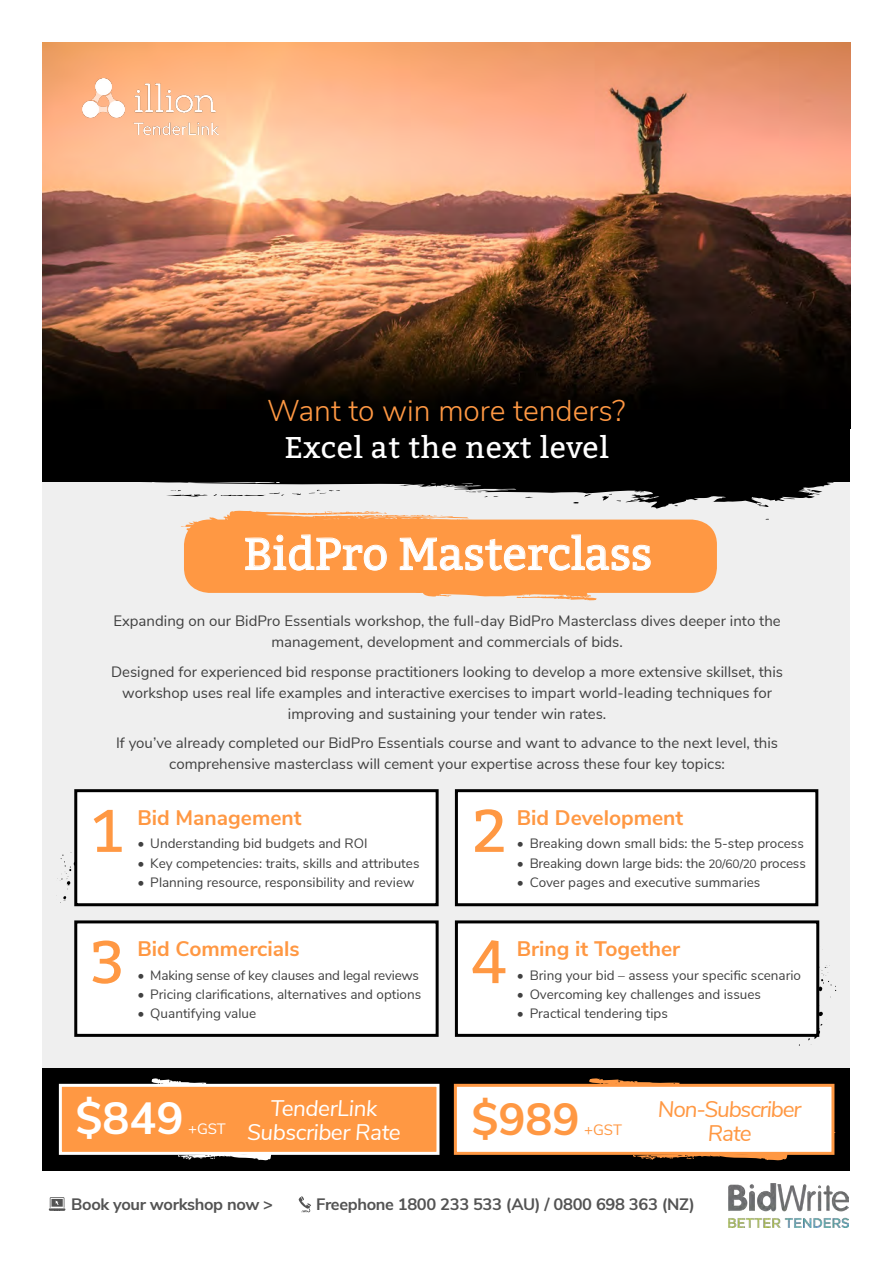
<style>
.page{position:relative;width:893px;height:1263px;background:#fff}
.page>*{position:absolute;margin:0;border:0;box-sizing:border-box;transform-origin:0 0}
.t1{font:60px/131.2px "Bitter";color:#ff9843}
.t2{font:45px "Bitter";color:#fff}
.t3{font:700 45px "Nunito Sans";color:#fff}
.t4{font:700 45px "Nunito Sans";color:#ff9843}
.t5{font:300 30px "Nunito Sans";color:#ff9843}
.t6{font:30px "Bitter";letter-spacing:.02em;color:#fff}
.t7{font:italic 22.5px/24px "Nunito Sans";letter-spacing:-.02em;color:#fff;text-align:center}
.t8{font:italic 22.5px/24px "Nunito Sans";letter-spacing:-.05em;color:#ff9843;text-align:center}
.t9{font:700 21px "Nunito Sans";color:#ff9843}
.t10{font:700 16.5px "Nunito Sans";letter-spacing:-.02em;color:#535353}
.t11{font:15px/21px "Nunito Sans";color:#404040;text-align:center}
.t12{font:15px "Nunito Sans";color:#fff}
.t13{font:15px "Nunito Sans";color:#ff9843}
.t14{font:13.5px "Nunito Sans";color:#404040}
.s1{font-size:12px}
</style>
<div class="page">
<div style="left:43px;top:453px;width:807px;height:658px;background:#efefef"></div>
<div style="left:43px;top:1068px;width:807px;height:103px;background:#000"></div>
<svg style="left:57px;top:852px;width:17px;height:34px"></svg>
<svg style="left:56px;top:895px;width:10px;height:8px"></svg>
<svg style="left:808px;top:961px;width:28px;height:84px"></svg>
<svg style="left:181px;top:519px;width:534px;height:82px;background:#fda65e"></svg>
<div style="left:76px;top:791px;width:361px;height:114px;background:#fff"></div>
<div style="left:74px;top:789px;width:365px;height:117px;border:3px solid #000"></div>
<div style="left:456px;top:791px;width:361px;height:114px;background:#fff"></div>
<div style="left:455px;top:789px;width:363px;height:117px;border:3px solid #000"></div>
<div style="left:76px;top:922px;width:361px;height:113px;background:#fff"></div>
<div style="left:74px;top:920px;width:365px;height:117px;border:3px solid #000"></div>
<div style="left:456px;top:922px;width:362px;height:113px;background:#fff"></div>
<div style="left:455px;top:920px;width:364px;height:117px;border:3px solid #000"></div>
<svg style="left:143px;top:482px;width:691px;height:37px"></svg>
<img style="left:43px;top:43px;width:807px;height:368px">
<div style="left:43px;top:411px;width:807px;height:71px;background:#000"></div>
<img style="left:728px;top:1183px;width:121px;height:44px">
<svg style="left:48px;top:1197px;width:18px;height:14px"></svg>
<svg style="left:299px;top:1196px;width:12px;height:16px"></svg>
<svg style="left:455px;top:1078px;width:380px;height:83px"></svg>
<svg style="left:71px;top:1078px;width:229px;height:83px"></svg>
<div style="left:59px;top:1084px;width:380px;height:71px;background:#ff9843;border:3px solid #fff"></div>
<div style="left:454px;top:1084px;width:380px;height:71px;background:#fff;border:3px solid #ff9843"></div>
<img style="left:82px;top:79px;width:137px;height:56px">
<h3 class="t5" style="left:267px;top:389px;width:360px">Want to win more tenders?</h3>
<h3 class="t6" style="left:284px;top:426px;width:326px">Excel at the next level</h3>
<h2 class="t2" style="left:244px;top:521px;width:410px">BidPro Masterclass</h2>
<p class="t11" style="left:113px;top:609px;width:669px">Expanding on our BidPro Essentials workshop, the full-day BidPro Masterclass dives deeper into the management, development and commercials of bids.</p>
<p class="t11" style="left:111px;top:660px;width:674px">Designed for experienced bid response practitioners looking to develop a more extensive skillset, this workshop uses real life examples and interactive exercises to impart world-leading techniques for improving and sustaining your tender win rates.</p>
<p class="t11" style="left:116px;top:731px;width:664px">If you’ve already completed our BidPro Essentials course and want to advance to the next level, this comprehensive masterclass will cement your expertise across these four key topics:</p>
<h1 class="t1" style="left:91px;top:763px;width:34px">1<br>3</h1>
<h1 class="t1" style="left:471px;top:763px;width:38px">2<br>4</h1>
<h3 class="t9" style="left:138px;top:802px;width:165px">Bid Management</h3>
<p class="t14" style="left:138px;top:834px;width:232px">• Understanding bid budgets and ROI</p>
<p class="t14" style="left:138px;top:853px;width:283px">• Key competencies: traits, skills and attributes</p>
<p class="t14" style="left:138px;top:872px;width:278px">• Planning resource, responsibility and review</p>
<h3 class="t9" style="left:138px;top:933px;width:164px">Bid Commercials</h3>
<p class="t14" style="left:138px;top:965px;width:283px">• Making sense of key clauses and legal reviews</p>
<p class="t14" style="left:138px;top:984px;width:285px">• Pricing clarifications, alternatives and options</p>
<p class="t14" style="left:138px;top:1003px;width:120px">• Quantifying value</p>
<h3 class="t9" style="left:517px;top:802px;width:168px">Bid Development</h3>
<p class="t14" style="left:517px;top:834px;width:288px">• Breaking down small bids: the 5-step process</p>
<p class="t14" style="left:517px;top:853px;width:290px">• Breaking down large bids: the <span class="s1">20/60/20</span> process</p>
<p class="t14" style="left:517px;top:872px;width:245px">• Cover pages and executive summaries</p>
<h3 class="t9" style="left:517px;top:933px;width:165px">Bring it Together</h3>
<p class="t14" style="left:517px;top:965px;width:286px">• Bring your bid – assess your specific scenario</p>
<p class="t14" style="left:517px;top:984px;width:246px">• Overcoming key challenges and issues</p>
<p class="t14" style="left:517px;top:1003px;width:152px">• Practical tendering tips</p>
<h2 class="t3" style="left:76px;top:1085px;width:110px">$849</h2>
<p class="t12" style="left:188px;top:1118px;width:39px">+GST</p>
<h2 class="t4" style="left:472px;top:1086px;width:109px">$989</h2>
<h3 class="t7" style="left:247px;top:1094px;width:155px">TenderLink<br>Subscriber Rate</h3>
<h3 class="t8" style="left:658px;top:1096px;width:145px">Non-Subscriber<br>Rate</h3>
<p class="t13" style="left:584px;top:1119px;width:39px">+GST</p>
<p class="t10" style="left:71px;top:1192px;width:203px">Book your workshop now &gt;</p>
<p class="t10" style="left:316px;top:1192px;width:380px">Freephone 1800 233 533 (AU) / 0800 698 363 (NZ)</p>
</div>
